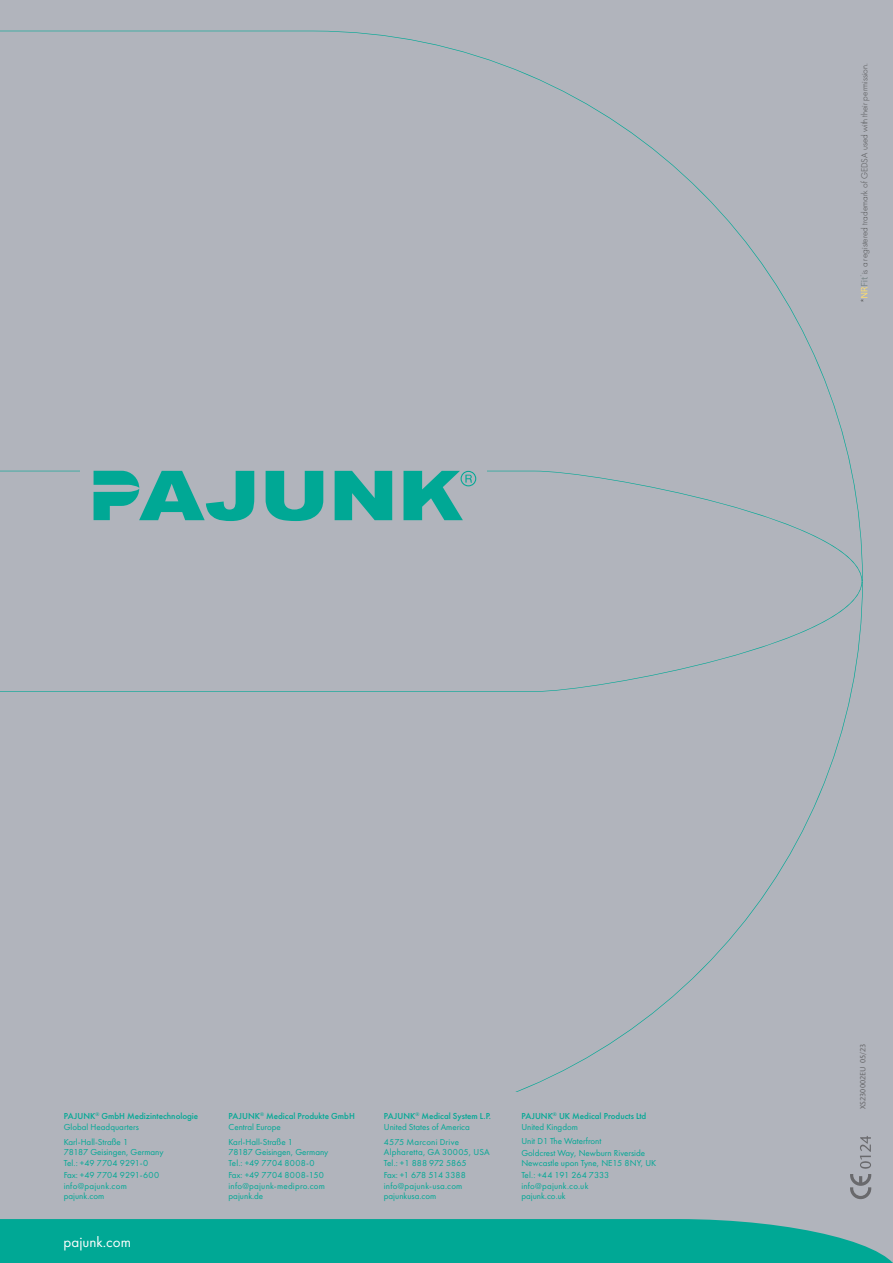
<style>
.page{position:relative;width:893px;height:1263px;background:#b1b4bc}
.page>*{position:absolute;margin:0;border:0;box-sizing:border-box;transform-origin:0 0}
.t1{font:15px "Futura PT";color:#fff}
.t2{font:300 9.15px "Futura PT";color:#4b4c4d}
.t3{font:9px/10.9px "Futura PT";color:#00a895}
.t4{font:500 9px/10.5px "Futura PT";color:#00a895}
.t5{font:9px/10.9px "Futura PT";letter-spacing:.02em;color:#00a895}
.t6{font:500 7.5px "Stone Sans ITC";color:#69696c}
.s1{font-weight:400}
</style>
<div class="page">
<svg style="left:0;top:31px;width:863px;height:550px"></svg>
<div style="left:80px;top:462px;width:406px;height:58px;background:#b1b4bc"></div>
<svg style="left:266px;top:471px;width:57px;height:50px"></svg>
<svg style="left:335px;top:471px;width:57px;height:49px"></svg>
<svg style="left:403px;top:471px;width:73px;height:49px"></svg>
<svg style="left:94px;top:471px;width:160px;height:50px"></svg>
<svg style="left:860px;top:275px;width:7px;height:23px"></svg>
<svg style="left:850px;top:1136px;width:21px;height:63px"></svg>
<svg style="left:0;top:1219px;width:893px;height:44px;background:#0ba897"></svg>
<p class="t2" style="left:859px;top:274px;width:213px;rotate:-90deg">is a registered trademark of GEDSA used with their permission.</p>
<p class="t2" style="left:859px;top:303px;width:6px;rotate:-90deg">*</p>
<p class="t4" style="left:64px;top:1111px;width:136px">PAJUNK<sup>®</sup> GmbH Medizintechnologie<br><span class="s1">Global Headquarters</span></p>
<p class="t3" style="left:64px;top:1136px;width:101px">Karl-Hall-Straße 1<br>78187 Geisingen, Germany<br>Tel.: +49 7704 9291-0<br>Fax: +49 7704 9291-600 info@pajunk.com pajunk.com</p>
<h1 class="t1" style="left:64px;top:1233px;width:69px">pajunk.com</h1>
<p class="t4" style="left:229px;top:1111px;width:128px">PAJUNK<sup>®</sup> Medical Produkte GmbH<br><span class="s1">Central Europe</span></p>
<p class="t3" style="left:229px;top:1136px;width:101px">Karl-Hall-Straße 1<br>78187 Geisingen, Germany<br>Tel.: +49 7704 8008-0<br>Fax: +49 7704 8008-150 info@pajunk-medipro.com pajunk.de</p>
<p class="t4" style="left:384px;top:1111px;width:109px">PAJUNK<sup>®</sup> Medical System L.P.<br><span class="s1">United States of America</span></p>
<p class="t5" style="left:384px;top:1136px;width:107px">4575 Marconi Drive<br>Alpharetta, GA 30005, USA<br>Tel.: +1 888 972 5865<br>Fax: +1 678 514 3388 info@pajunk-usa.com pajunkusa.com</p>
<p class="t4" style="left:521px;top:1111px;width:126px">PAJUNK<sup>®</sup> UK Medical Products Ltd<br><span class="s1">United Kingdom</span></p>
<p class="t3" style="left:521px;top:1136px;width:125px;line-height:11.4px">Unit D1 The Waterfront<br>Goldcrest Way, Newburn Riverside</p>
<p class="t3" style="left:521px;top:1158px;width:137px">Newcastle upon Tyne, NE15 8NY, UK<br>Tel.: +44 191 264 7333 info@pajunk.co.uk<br>pajunk.co.uk</p>
<p class="t6" style="left:858px;top:1109px;width:67px;rotate:-90deg">XS230002EU 05/23</p>
</div>
